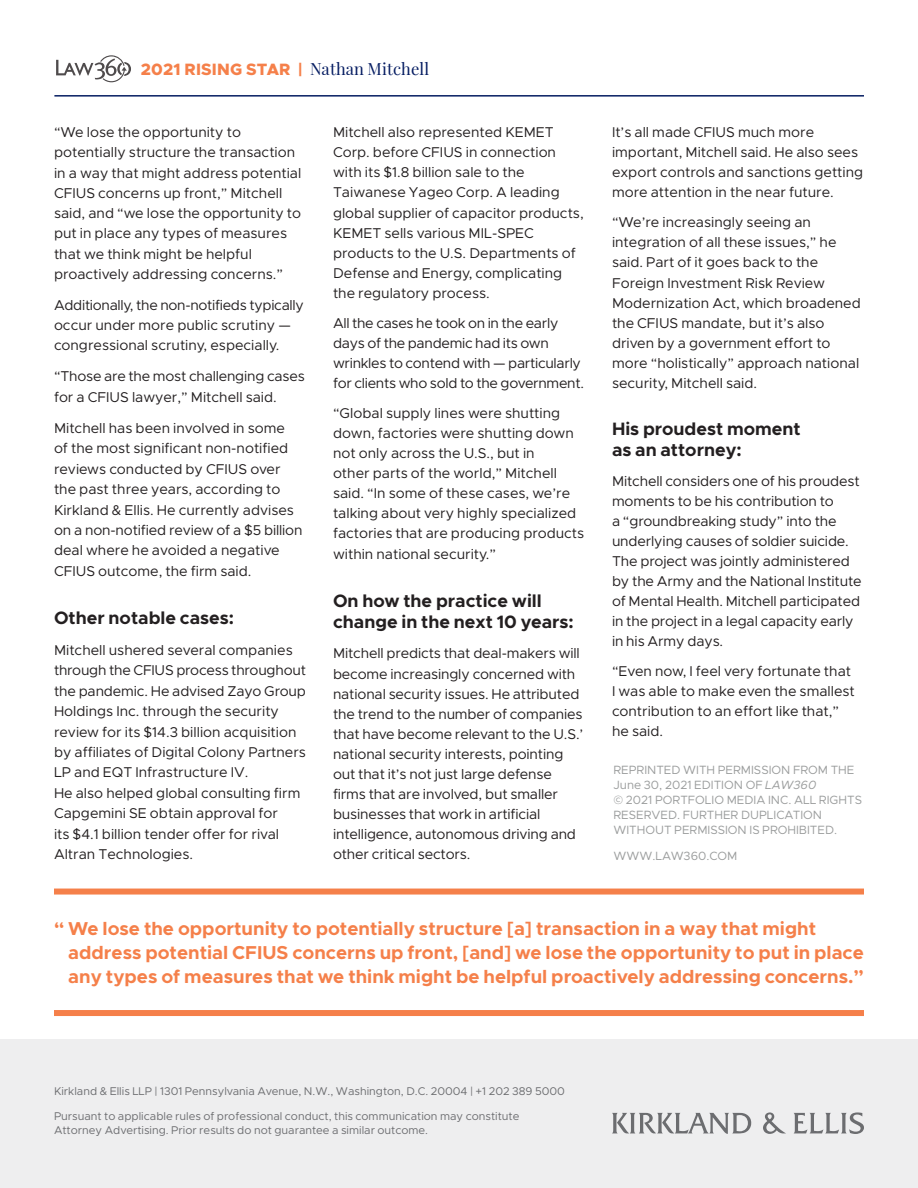
<style>
.page{position:relative;width:918px;height:1188px;background:#fff}
.page>*{position:absolute;margin:0;border:0;box-sizing:border-box;transform-origin:0 0}
.Pullquote{font:700 18.75px/24px "Kirkland Sans";color:#f5804a}
.t1{font:700 18px/21px "Kirkland Sans";color:#231f20}
.t2{font:800 16.5px "Kirkland Sans";letter-spacing:.01em;color:#f5804a}
.t3{font:14.25px/20.1px "Kirkland Sans";color:#231f20}
.t4{font:14.25px/20.1px "Kirkland Sans";letter-spacing:-.02em;color:#231f20}
.t5{font:12px/15px "Kirkland Sans";color:#9a9c9c}
.t6{font:11.25px/14.2px "Kirkland Sans";color:#6c6d70}
.s1{font-family:"Playfair Display";font-weight:400;color:#061d62}
.s2{font-style:italic}
</style>
<div class="page">
<div style="left:0;top:1040px;width:918px;height:148px;background:#eeeeef"></div>
<div style="left:54px;top:889px;width:810px;height:6px;background:#f5804a"></div>
<div style="left:54px;top:1010px;width:810px;height:6px;background:#f5804a"></div>
<hr style="left:54px;top:95px;width:810px;height:2px;background:#061d62">
<svg style="left:56px;top:55px;width:75px;height:27px"></svg>
<svg style="left:612px;top:1112px;width:252px;height:22px"></svg>
<p class="t2" style="left:141px;top:59px;width:290px">2021 RISING STAR | <span class="s1">Nathan Mitchell</span></p>
<p class="t3" style="left:54px;top:122px;width:249px">“We lose the opportunity to potentially structure the transaction in a way that might address potential CFIUS concerns up front,” Mitchell said, and “we lose the opportunity to put in place any types of measures that we think might be helpful proactively addressing concerns.”</p>
<p class="t3" style="left:54px;top:295px;width:251px">Additionally, the non-notifieds typically occur under more public scrutiny — congressional scrutiny, especially.</p>
<p class="t3" style="left:54px;top:366px;width:252px">“Those are the most challenging cases for a CFIUS lawyer,” Mitchell said.</p>
<p class="t3" style="left:54px;top:418px;width:250px">Mitchell has been involved in some of the most significant non-notified reviews conducted by CFIUS over the past three years, according to Kirkland &amp; Ellis. He currently advises on a non-notified review of a $5 billion deal where he avoided a negative CFIUS outcome, the firm said.</p>
<p class="t1" style="left:54px;top:607px;width:182px">Other notable cases:</p>
<p class="t3" style="left:54px;top:640px;width:254px">Mitchell ushered several companies through the CFIUS process throughout the pandemic. He advised Zayo Group Holdings Inc. through the security review for its $14.3 billion acquisition by affiliates of Digital Colony Partners LP and EQT Infrastructure IV.<br>He also helped global consulting firm Capgemini SE obtain approval for<br>its $4.1 billion tender offer for rival Altran Technologies.</p>
<p class="t3" style="left:333px;top:122px;width:252px">Mitchell also represented KEMET<br>Corp. before CFIUS in connection with its $1.8 billion sale to the<br>Taiwanese Yageo Corp. A leading global supplier of capacitor products,<br>KEMET sells various MIL-SPEC products to the U.S. Departments of<br>Defense and Energy, complicating the regulatory process.</p>
<p class="t4" style="left:333px;top:313px;width:253px">All the cases he took on in the early days of the pandemic had its own wrinkles to contend with — particularly for clients who sold to the government.</p>
<p class="t3" style="left:333px;top:403px;width:253px">“Global supply lines were shutting down, factories were shutting down not only across the U.S., but in<br>other parts of the world,” Mitchell said. “In some of these cases, we’re talking about very highly specialized factories that are producing products within national security.”</p>
<p class="t1" style="left:333px;top:590px;width:242px">On how the practice will change in the next 10 years:</p>
<p class="t3" style="left:333px;top:644px;width:252px">Mitchell predicts that deal-makers will become increasingly concerned with national security issues. He attributed the trend to the number of companies that have become relevant to the U.S.’ national security interests, pointing out that it’s not just large defense firms that are involved, but smaller businesses that work in artificial intelligence, autonomous driving and other critical sectors.</p>
<p class="t3" style="left:612px;top:122px;width:253px">It’s all made CFIUS much more important, Mitchell said. He also sees export controls and sanctions getting more attention in the near future.</p>
<p class="t3" style="left:612px;top:212px;width:250px">“We’re increasingly seeing an integration of all these issues,” he said. Part of it goes back to the<br>Foreign Investment Risk Review<br>Modernization Act, which broadened the CFIUS mandate, but it’s also driven by a government effort to more “holistically” approach national security, Mitchell said.</p>
<p class="t1" style="left:612px;top:418px;width:190px">His proudest moment as an attorney:</p>
<p class="t3" style="left:612px;top:471px;width:251px">Mitchell considers one of his proudest moments to be his contribution to<br>a “groundbreaking study” into the underlying causes of soldier suicide.<br>The project was jointly administered by the Army and the National Institute of Mental Health. Mitchell participated in the project in a legal capacity early in his Army days.</p>
<p class="t3" style="left:612px;top:661px;width:244px">“Even now, I feel very fortunate that<br>I was able to make even the smallest contribution to an effort like that,” he said.</p>
<p class="t5" style="left:614px;top:763px;width:250px">REPRINTED WITH PERMISSION FROM THE June 30, 2021 EDITION OF <span class="s2">LAW360<br></span>© 2021 PORTFOLIO MEDIA INC. ALL RIGHTS RESERVED. FURTHER DUPLICATION WITHOUT PERMISSION IS PROHIBITED.</p>
<p class="t5" style="left:614px;top:848px;width:125px">WWW.LAW360.COM</p>
<p class="Pullquote" style="left:68px;top:917px;width:797px;text-indent:-14px">“ We lose the opportunity to potentially structure [a] transaction in a way that might address potential CFIUS concerns up front, [and] we lose the opportunity to put in place any types of measures that we think might be helpful proactively addressing concerns.”</p>
<p class="t6" style="left:54px;top:1084px;width:513px">Kirkland &amp; Ellis LLP | 1301 Pennsylvania Avenue, N.W., Washington, D.C. 20004 | +1 202 389 5000</p>
<p class="t6" style="left:54px;top:1109px;width:467px">Pursuant to applicable rules of professional conduct, this communication may constitute<br>Attorney Advertising. Prior results do not guarantee a similar outcome.</p>
</div>
